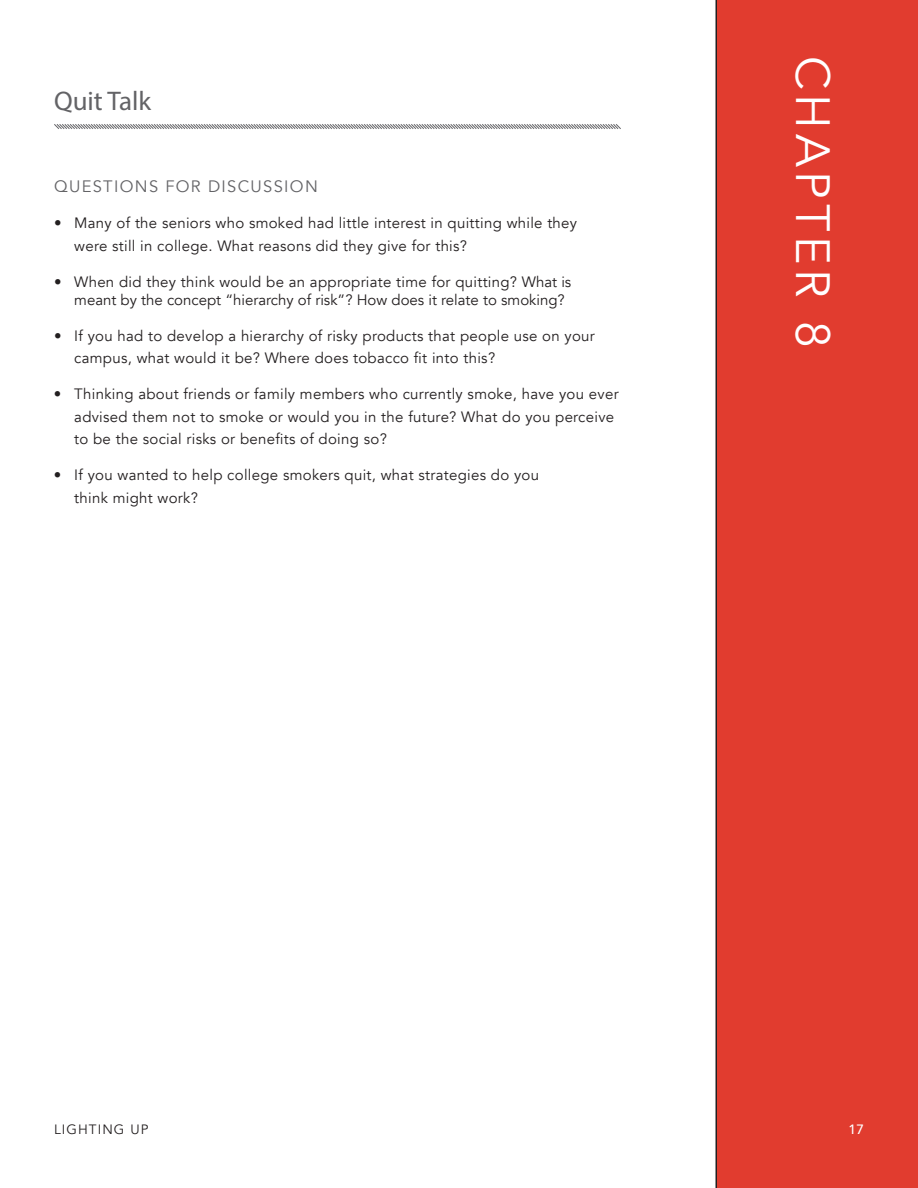
<style>
.page{position:relative;width:918px;height:1188px;background:#fff}
.page>*{position:absolute;margin:0;border:0;box-sizing:border-box;transform-origin:0 0}
.t1{font:48px "Avenir";letter-spacing:.1em;color:#fff}
.t2{font:27px "Myriad Pro";color:#636366}
.t3{font:16.5px "Avenir";letter-spacing:.08em;color:#636366}
.t4{font:15px/22.5px "Avenir";letter-spacing:.02em;color:#231f20}
.t5{font:15px/18px "Avenir";color:#231f20}
.t6{font:13.5px "Avenir";letter-spacing:.08em;color:#231f20}
.t7{font:500 13.5px "Avenir";color:#fff}
</style>
<div class="page">
<svg style="left:54px;top:124px;width:567px;height:5px;background:#b2b2b4"></svg>
<div style="left:716px;top:0;width:202px;height:1188px;background:#e13c2f"></div>
<h2 class="t2" style="left:54px;top:85px;width:99px">Quit Talk</h2>
<p class="t3" style="left:54px;top:176px;width:265px">QUESTIONS FOR DISCUSSION</p>
<p class="t4" style="left:74px;top:212px;width:504px;text-indent:-20px">• Many of the seniors who smoked had little interest in quitting while they were still in college. What reasons did they give for this?</p>
<p class="t5" style="left:74px;top:273px;width:499px;text-indent:-20px">• When did they think would be an appropriate time for quitting? What is meant by the concept “hierarchy of risk”? How does it relate to smoking?</p>
<p class="t4" style="left:74px;top:324px;width:522px;text-indent:-20px">• If you had to develop a hierarchy of risky products that people use on your campus, what would it be? Where does tobacco fit into this?</p>
<p class="t4" style="left:74px;top:383px;width:546px;text-indent:-20px">• Thinking about friends or family members who currently smoke, have you ever advised them not to smoke or would you in the future? What do you perceive to be the social risks or benefits of doing so?</p>
<p class="t4" style="left:74px;top:464px;width:466px;text-indent:-20px">• If you wanted to help college smokers quit, what strategies do you think might work?</p>
<h1 class="t1" style="left:841px;top:56px;width:293px;rotate:90deg">CHAPTER 8</h1>
<p class="t6" style="left:54px;top:1121px;width:96px">LIGHTING UP</p>
<p class="t7" style="left:848px;top:1118px;width:17px">17</p>
</div>
